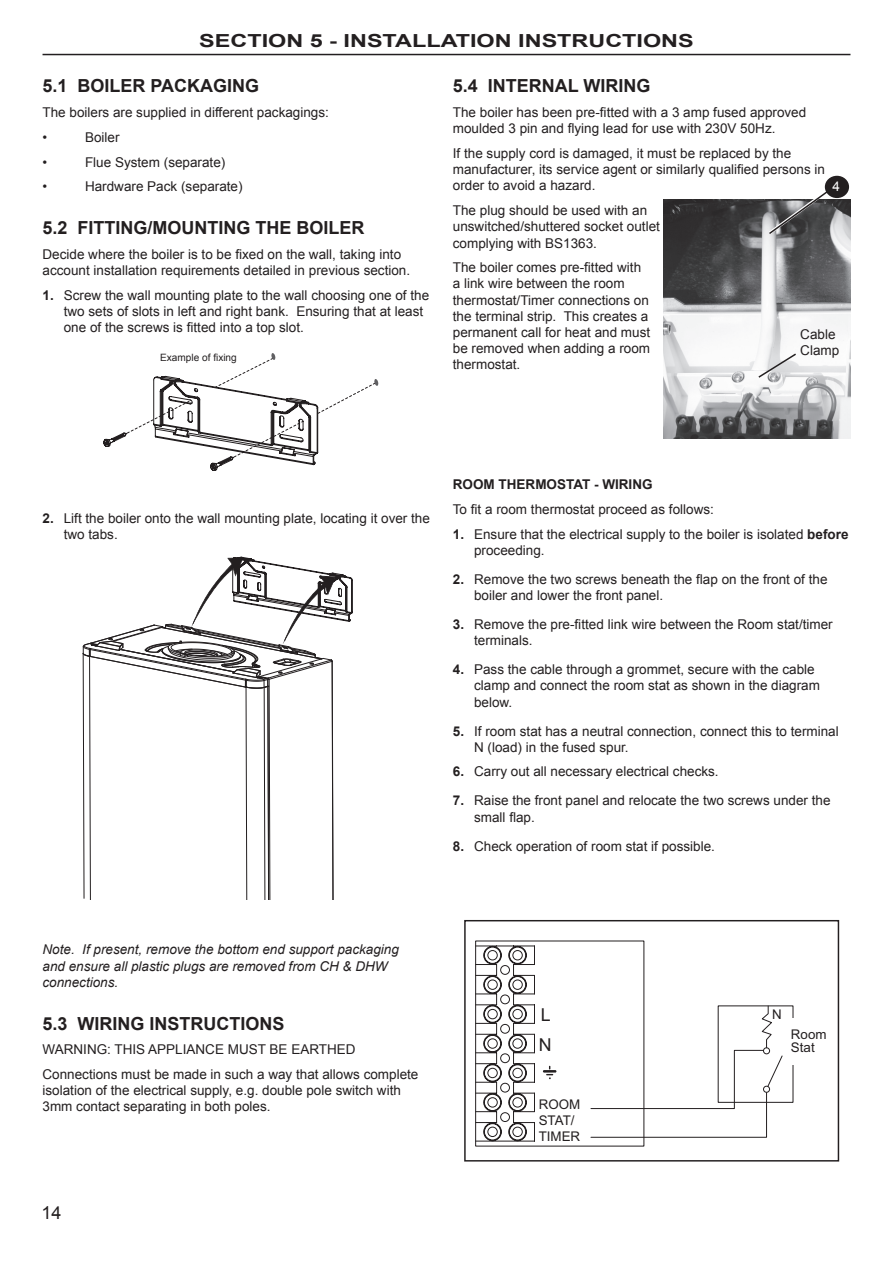
<style>
.page{position:relative;width:893px;height:1263px;background:#fff}
.page>*{position:absolute;margin:0;border:0;box-sizing:border-box;transform-origin:0 0}
.t1{font:700 18px "Arial";color:#231f20}
.t2{font:700 18px "Arial";color:#231f20;scale:1.3 1}
.t3{font:18px "Arial";color:#231f20}
.t4{font:17.85px "Arial";color:#231f20}
.t5{font:13.5px/16.2px "Arial";color:#231f20}
.t6{font:italic 13.5px/16.2px "Arial";color:#231f20}
.t7{font:700 13.5px "Arial";color:#231f20}
.t8{font:13.5px "Arial";color:#fff}
.t9{font:13.35px/16px "Arial";color:#231f20}
.t10{font:10.05px "Arial";color:#231f20}
.s1{font-weight:700}
</style>
<div class="page">
<hr style="left:43px;top:54px;width:807px;height:1px;background:#231f20">
<svg style="left:475px;top:940px;width:319px;height:207px"></svg>
<svg style="left:590px;top:1005px;width:193px;height:133px"></svg>
<div style="left:791px;top:1017px;width:5px;height:47px;background:#fff"></div>
<svg style="left:543px;top:1066px;width:13px;height:13px"></svg>
<div style="left:464px;top:920px;width:375px;height:241px;border:1px solid #231f20"></div>
<svg style="left:103px;top:353px;width:276px;height:118px"></svg>
<svg style="left:83px;top:557px;width:269px;height:342px"></svg>
<img style="left:663px;top:200px;width:187px;height:239px">
<svg style="left:766px;top:183px;width:70px;height:54px"></svg>
<div style="left:825px;top:176px;width:24px;height:22px;background:#231f20;border-radius:50%"></div>
<svg style="left:757px;top:352px;width:41px;height:27px"></svg>
<h1 class="t2" style="left:199px;top:29px;width:382px">SECTION 5 - INSTALLATION INSTRUCTIONS</h1>
<h1 class="t1" style="left:43px;top:74px;width:73px">5.1 BOILER</h1>
<h1 class="t1" style="left:151px;top:74px;width:24px">PACKAGING</h1>
<p class="t5" style="left:43px;top:100px;width:288px;line-height:24.8px">The boilers are supplied in different packagings: •</p>
<p class="t5" style="left:85px;top:129px;width:36px">Boiler</p>
<p class="t5" style="left:43px;top:154px;width:6px">•</p>
<p class="t5" style="left:85px;top:154px;width:142px">Flue System (separate)</p>
<p class="t5" style="left:43px;top:178px;width:6px">•</p>
<p class="t5" style="left:85px;top:178px;width:159px">Hardware Pack (separate)</p>
<h1 class="t1" style="left:43px;top:216px;width:57px">5.2 FITTING</h1>
<h1 class="t1" style="left:148px;top:216px;width:47px">/MOUNTING</h1>
<h1 class="t1" style="left:256px;top:216px;width:13px">THE</h1>
<h1 class="t1" style="left:297px;top:216px;width:38px">BOILER</h1>
<p class="t5" style="left:43px;top:246px;width:369px">Decide where the boiler is to be fixed on the wall, taking into account installation requirements detailed in previous section.</p>
<p class="t5" style="left:64px;top:287px;width:367px;text-indent:-21px"><span class="s1">1.</span> Screw the wall mounting plate to the wall choosing one of the two sets of slots in left and right bank. Ensuring that at least one of the screws is fitted into a top slot.</p>
<p class="t10" style="left:160px;top:351px;width:78px">Example of fixing</p>
<h1 class="t1" style="left:453px;top:74px;width:48px">5.4 INTERNAL</h1>
<h1 class="t1" style="left:584px;top:74px;width:12px">WIRING</h1>
<p class="t5" style="left:453px;top:104px;width:355px">The boiler has been pre-fitted with a 3 amp fused approved moulded 3 pin and flying lead for use with 230V 50Hz.</p>
<p class="t5" style="left:453px;top:145px;width:374px">If the supply cord is damaged, it must be replaced by the manufacturer, its service agent or similarly qualified persons in order to avoid a hazard.</p>
<p class="t5" style="left:453px;top:202px;width:209px">The plug should be used with an unswitched/shuttered socket outlet complying with BS1363.</p>
<p class="t5" style="left:453px;top:259px;width:199px">The boiler comes pre-fitted with a link wire between the room thermostat/Timer connections on the terminal strip. This creates a permanent call for heat and must be removed when adding a room thermostat.</p>
<p class="t8" style="left:832px;top:177px;width:9px">4</p>
<p class="t5" style="left:800px;top:327px;width:41px">Cable<br>Clamp</p>
<p class="t5" style="left:64px;top:510px;width:368px;text-indent:-21px"><span class="s1">2.</span> Lift the boiler onto the wall mounting plate, locating it over the two tabs.</p>
<p class="t7" style="left:453px;top:476px;width:65px">ROOM THERM</p>
<p class="t7" style="left:547px;top:476px;width:20px">OSTAT</p>
<p class="t7" style="left:594px;top:476px;width:30px">- WIRING</p>
<p class="t5" style="left:453px;top:501px;width:263px">To fit a room thermostat proceed as follows:</p>
<p class="t5" style="left:474px;top:526px;width:376px;text-indent:-21px"><span class="s1">1.</span> Ensure that the electrical supply to the boiler is isolated <span class="s1">BEFORE </span>proceeding.</p>
<p class="t5" style="left:474px;top:571px;width:355px;text-indent:-21px"><span class="s1">2.</span> Remove the two screws beneath the flap on the front of the boiler and lower the front panel.</p>
<p class="t5" style="left:474px;top:616px;width:360px;text-indent:-21px"><span class="s1">3.</span> Remove the pre-fitted link wire between the Room stat/timer terminals.</p>
<p class="t5" style="left:474px;top:661px;width:347px;text-indent:-21px"><span class="s1">4.</span> Pass the cable through a grommet, secure with the cable clamp and connect the room stat as shown in the diagram below.</p>
<p class="t5" style="left:474px;top:723px;width:366px;text-indent:-21px"><span class="s1">5.</span> If room stat has a neutral connection, connect this to terminal<br>N (load) in the fused spur.</p>
<p class="t5" style="left:453px;top:764px;width:267px"><span class="s1">6.</span> Carry out all necessary electrical checks.</p>
<p class="t5" style="left:474px;top:793px;width:358px;text-indent:-21px"><span class="s1">7.</span> Raise the front panel and relocate the two screws under the small flap.</p>
<p class="t5" style="left:453px;top:838px;width:264px"><span class="s1">8.</span> Check operation of room stat if possible.</p>
<p class="t6" style="left:43px;top:942px;width:358px">Note. If present, remove the bottom end support packaging and ensure all plastic plugs are removed from CH &amp; DHW connections.</p>
<h1 class="t1" style="left:43px;top:1011px;width:63px">5.3 WIRING</h1>
<h1 class="t1" style="left:150px;top:1011px;width:18px">INSTRU</h1>
<h1 class="t1" style="left:217px;top:1011px;width:56px">CTIONS</h1>
<p class="t5" style="left:43px;top:1037px;width:377px;line-height:24.8px">WARNING: TH IS APPLIANCE MUST BE EARTHED<br>Connections must be made in such a way that allows complete</p>
<p class="t5" style="left:43px;top:1082px;width:360px">isolation of the electrical supply, e.g. double pole switch with<br>3mm contact separating in both poles.</p>
<h1 class="t3" style="left:41px;top:1201px;width:22px">14</h1>
<h2 class="t4" style="left:541px;top:1003px;width:11px">L</h2>
<p class="t9" style="left:772px;top:1006px;width:11px">N</p>
<h2 class="t4" style="left:539px;top:1033px;width:14px">N</h2>
<p class="t9" style="left:791px;top:1028px;width:37px;line-height:13.4px">Room<br>Stat</p>
<p class="t9" style="left:539px;top:1096px;width:43px">ROOM<br>STAT/<br>TIMER</p>
</div>
